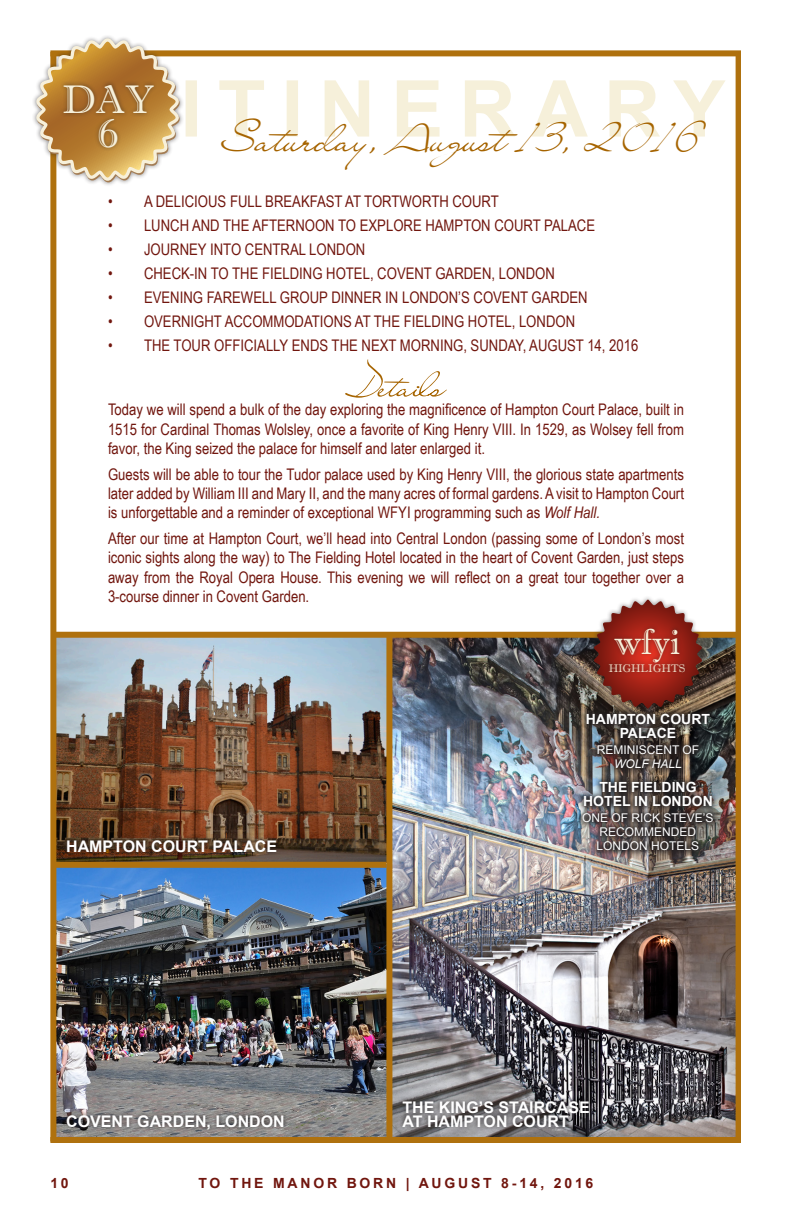
<style>
.page{position:relative;width:792px;height:1224px;background:#fff}
.page>*{position:absolute;margin:0;border:0;box-sizing:border-box;transform-origin:0 0}
.t1{font:44px "Lainie Day SH";color:#a66400}
.t2{font:40px "Imprint MT Shadow";color:#f6f0da}
.t3{font:36px "Imprint MT Shadow";color:#f6f0da}
.t4{font:16px/19.2px "Arial Narrow";color:#71160e;text-align:justify}
.t5{font:700 16px "Arial";color:#fff}
.t6{font:700 14px/14px "Arial";color:#fff;text-align:center}
.t7{font:700 14px "Arial";letter-spacing:.2em;color:#71160e}
.t8{font:12px/14px "Arial";color:#fff;text-align:center}
.t9{font:11px "Imprint MT Shadow";color:#f6f0da}
.s1{font-style:italic}
</style>
<div class="page">
<svg style="left:186px;top:80px;width:539px;height:57px"></svg>
<svg style="left:345px;top:359px;width:102px;height:39px"></svg>
<img style="left:392px;top:638px;width:344px;height:499px">
<img style="left:56px;top:868px;width:330px;height:269px">
<img style="left:56px;top:638px;width:330px;height:224px">
<div style="left:52px;top:862px;width:335px;height:6px;background:#af710e"></div>
<div style="left:386px;top:635px;width:6px;height:504px;background:#af710e"></div>
<div style="left:50px;top:1137px;width:692px;height:6px;background:#af710e"></div>
<div style="left:50px;top:50px;width:692px;height:6px;background:#af710e"></div>
<div style="left:50px;top:52px;width:6px;height:1090px;background:#af710e"></div>
<div style="left:736px;top:52px;width:6px;height:1090px;background:#af710e"></div>
<div style="left:54px;top:632px;width:684px;height:6px;background:#af710e"></div>
<img style="left:576px;top:707px;width:144px;height:151px">
<div style="left:589px;top:595px;width:118px;height:118px;background:#231f20;opacity:.5"></div>
<svg style="left:594px;top:600px;width:108px;height:109px"></svg>
<div style="left:604px;top:624px;width:85px;height:52px;background:#231f20;opacity:.5"></div>
<div style="left:32px;top:34px;width:152px;height:152px;background:#231f20;opacity:.5"></div>
<svg style="left:36px;top:38px;width:144px;height:144px"></svg>
<div style="left:60px;top:80px;width:98px;height:72px;background:#231f20;opacity:.5"></div>
<div style="left:62px;top:836px;width:219px;height:20px;background:#231f20;opacity:.75"></div>
<div style="left:62px;top:1111px;width:226px;height:23px;background:#231f20;opacity:.75"></div>
<div style="left:398px;top:1097px;width:196px;height:34px;background:#231f20;opacity:.75"></div>
<p class="t2" style="left:62px;top:76px;width:94px">DAY</p>
<p class="t2" style="left:98px;top:110px;width:22px">6</p>
<p class="t1" style="left:222px;top:109px;width:481px">Saturday, August 13, 2016</p>
<p class="t4" style="left:108px;top:192px;width:392px">• A DELICIOUS FULL BREAKFAST AT TORTWORTH COURT</p>
<p class="t4" style="left:108px;top:216px;width:489px">• LUNCH AND THE AFTERNOON TO EXPLORE HAMPTON COURT PALACE</p>
<p class="t4" style="left:108px;top:240px;width:259px">• JOURNEY INTO CENTRAL LONDON</p>
<p class="t4" style="left:108px;top:264px;width:448px">• CHECK-IN TO THE FIELDING HOTEL, COVENT GARDEN, LONDON</p>
<p class="t4" style="left:108px;top:288px;width:481px">• EVENING FAREWELL GROUP DINNER IN LONDON’S COVENT GARDEN</p>
<p class="t4" style="left:108px;top:312px;width:469px">• OVERNIGHT ACCOMMODATIONS AT THE FIELDING HOTEL, LONDON</p>
<p class="t4" style="left:108px;top:336px;width:532px">• THE TOUR OFFICIALLY ENDS THE NEXT MORNING, SUNDAY, AUGUST 14, 2016</p>
<p class="t4" style="left:108px;top:400px;width:577px">Today we will spend a bulk of the day exploring the magnificence of Hampton Court Palace, built in 1515 for Cardinal Thomas Wolsley, once a favorite of King Henry VIII. In 1529, as Wolsey fell from favor, the King seized the palace for himself and later enlarged it.</p>
<p class="t4" style="left:108px;top:464px;width:577px">Guests will be able to tour the Tudor palace used by King Henry VIII, the glorious state apartments later added by William III and Mary II, and the many acres of formal gardens. A visit to Hampton Court is unforgettable and a reminder of exceptional WFYI programming such as <span class="s1">Wolf Hall.</span></p>
<p class="t4" style="left:108px;top:528px;width:577px">After our time at Hampton Court, we’ll head into Central London (passing some of London’s most iconic sights along the way) to The Fielding Hotel located in the heart of Covent Garden, just steps away from the Royal Opera House. This evening we will reflect on a great tour together over a 3-course dinner in Covent Garden.</p>
<p class="t5" style="left:66px;top:835px;width:212px">HAMPTON COURT PALACE</p>
<p class="t5" style="left:66px;top:1110px;width:220px">COVENT GARDEN, LONDON</p>
<p class="t3" style="left:614px;top:620px;width:67px">wfyi</p>
<p class="t9" style="left:609px;top:661px;width:78px">HIGHLIGHTS</p>
<p class="t6" style="left:586px;top:713px;width:126px">HAMPTON COURT<br>PALACE</p>
<p class="t8" style="left:597px;top:743px;width:104px">REMINISCENT OF<br><span class="s1">WOLF HALL</span></p>
<p class="t6" style="left:583px;top:781px;width:131px">THE FIELDING<br>HOTEL IN LONDON</p>
<p class="t8" style="left:582px;top:811px;width:133px">ONE OF RICK STEVE’S<br>RECOMMENDED<br>LONDON HOTELS</p>
<p class="t5" style="left:402px;top:1096px;width:189px">THE KING’S STAIRCASE</p>
<p class="t5" style="left:402px;top:1110px;width:168px">AT HAMPTON COURT</p>
<p class="t7" style="left:50px;top:1174px;width:20px">10</p>
<p class="t7" style="left:199px;top:1174px;width:396px">TO THE MANOR BORN | AUGUST 8-14, 2016</p>
</div>
